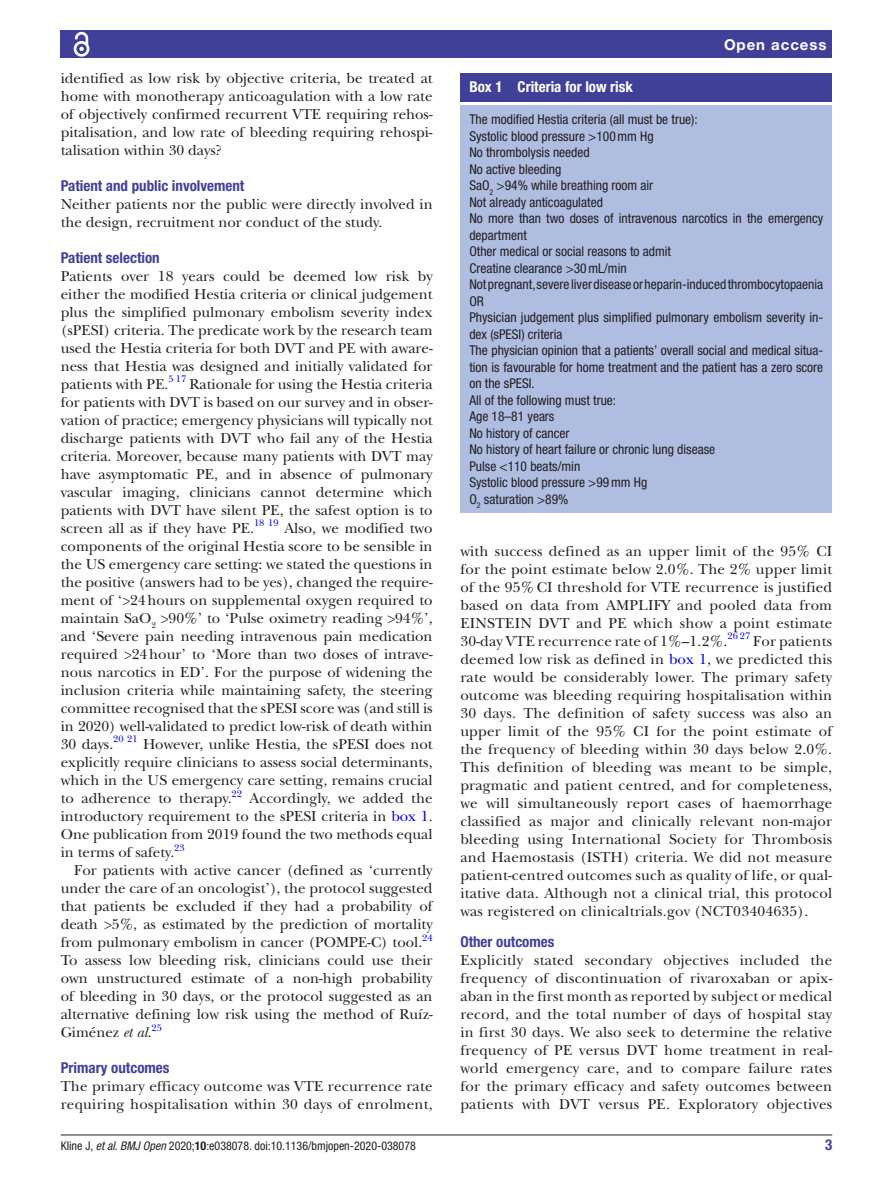
<style>
.page{position:relative;width:893px;height:1191px;background:#fff}
.page>*{position:absolute;margin:0;border:0;box-sizing:border-box;transform-origin:0 0}
.t1{font:15px/18px "New Baskerville";color:#231f20;text-align:justify}
.t2{font:700 condensed 15px "Helvetica Neue LT Std";color:#414099}
.t3{font:700 condensed 15px "Helvetica Neue LT Std";color:#fff}
.t4{font:700 15px "Helvetica Neue LT Std";letter-spacing:.065em;color:#fff}
.t5{font:condensed 13.5px/16.5px "Helvetica Neue LT Std";color:#231f20}
.t6{font:condensed 12px "Helvetica Neue LT Std";color:#231f20}
.t7{font:9.9px "New Baskerville";color:#00f}
.s1{color:#00f}
.s2{font-style:italic}
.s3{font-weight:700}
</style>
<div class="page">
<hr style="left:61px;top:1134px;width:771px;height:1px;background:#231f20">
<div style="left:61px;top:31px;width:771px;height:27px;background:#414099"></div>
<svg style="left:73px;top:31px;width:17px;height:26px"></svg>
<div style="left:460px;top:73px;width:372px;height:28px;background:#414099"></div>
<div style="left:460px;top:106px;width:372px;height:407px;background:#afbde1"></div>
<p class="t1" style="left:61px;top:69px;width:373px">identified as low risk by objective criteria, be treated at home with monotherapy anticoagulation with a low rate of objectively confirmed recurrent VTE requiring rehos&shy;pitalisation, and low rate of bleeding requiring rehospi&shy;talisation within 30 days?</p>
<p class="t2" style="left:61px;top:177px;width:185px">Patient and public involvement</p>
<p class="t1" style="left:61px;top:195px;width:373px">Neither patients nor the public were directly involved in the design, recruitment nor conduct of the study.</p>
<p class="t2" style="left:61px;top:249px;width:100px">Patient selection</p>
<p class="t1" style="left:61px;top:267px;width:373px">Patients over 18 years could be deemed low risk by either the modified Hestia criteria or clinical judgement plus the simplified pulmonary embolism severity index (sPESI) criteria. The predicate work by the research team used the Hestia criteria for both DVT and PE with aware&shy;ness that Hestia was designed and initially validated for patients with PE.</p>
<p class="t7" style="left:169px;top:373px;width:19px">5 17</p>
<p class="t1" style="left:61px;top:375px;width:373px;text-indent:129px">Rationale for using the Hestia criteria for patients with DVT is based on our survey and in obser&shy;vation of practice; emergency physicians will typically not discharge patients with DVT who fail any of the Hestia criteria. Moreover, because many patients with DVT may have asymptomatic PE, and in absence of pulmonary vascular imaging, clinicians cannot determine which patients with DVT have silent PE, the safest option is to screen all as if they have PE.</p>
<p class="t7" style="left:254px;top:517px;width:26px">18 19</p>
<p class="t1" style="left:61px;top:519px;width:373px;text-indent:224px">Also, we modified two components of the original Hestia score to be sensible in the US emergency care setting: we stated the questions in the positive (answers had to be yes), changed the require&shy;ment of ‘&gt;24hours on supplemental oxygen required to maintain SaO<sub>2</sub> &gt;90%’ to ‘Pulse oximetry reading &gt;94%’, and ‘Severe pain needing intravenous pain medication required &gt;24hour’ to ‘More than two doses of intrave&shy;nous narcotics in ED’. For the purpose of widening the inclusion criteria while maintaining safety, the steering committee recognised that the sPESI score was (and still is in 2020) well-validated to predict low-risk of death within 30 days.</p>
<p class="t7" style="left:113px;top:733px;width:26px">20 21</p>
<p class="t1" style="left:61px;top:735px;width:373px;text-indent:82px">However, unlike Hestia, the sPESI does not explicitly require clinicians to assess social determinants, which in the US emergency care setting, remains crucial to adherence to therapy.</p>
<p class="t7" style="left:232px;top:787px;width:12px">22</p>
<p class="t1" style="left:61px;top:789px;width:373px;text-indent:189px">Accordingly, we added the introductory requirement to the sPESI criteria in <span class="s1">box 1</span>.<br>One publication from 2019 found the two methods equal in terms of safety.<sup>23</sup></p>
<p class="t1" style="left:61px;top:861px;width:373px;text-indent:14px">For patients with active cancer (defined as ‘currently under the care of an oncologist’), the protocol suggested that patients be excluded if they had a probability of death &gt;5%, as estimated by the prediction of mortality from pulmonary embolism in cancer (POMPE-C) tool.</p>
<p class="t7" style="left:422px;top:931px;width:12px">24</p>
<p class="t1" style="left:61px;top:951px;width:373px">To assess low bleeding risk, clinicians could use their own unstructured estimate of a non-high probability of bleeding in 30 days, or the protocol suggested as an alternative defining low risk using the method of Ruíz-Giménez <span class="s2">et al</span>.</p>
<p class="t7" style="left:152px;top:1021px;width:12px">25</p>
<p class="t2" style="left:61px;top:1059px;width:110px">Primary outcomes</p>
<p class="t1" style="left:61px;top:1077px;width:373px">The primary efficacy outcome was VTE recurrence rate requiring hospitalisation within 30 days of enrolment,</p>
<p class="t4" style="left:724px;top:35px;width:104px">Open access</p>
<p class="t3" style="left:469px;top:78px;width:165px">Box 1 Criteria for low risk</p>
<p class="t5" style="left:469px;top:111px;width:355px">The modified Hestia criteria (all must be true):<br>Systolic blood pressure &gt;100mm Hg<br>No thrombolysis needed<br>No active bleeding<br>SaO<sub>2</sub> &gt;94% while breathing room air<br>Not already anticoagulated<br>No more than two doses of intravenous narcotics in the emergency department<br>Other medical or social reasons to admit<br>Creatine clearance &gt;30mL/min<br>Not pregnant, severe liver disease or heparin-induced thrombocytopaenia OR<br>Physician judgement plus simplified pulmonary embolism severity in&shy;dex (sPESI) criteria<br>The physician opinion that a patients’ overall social and medical situa&shy;tion is favourable for home treatment and the patient has a zero score on the sPESI.<br>All of the following must true:<br>Age 18–81 years<br>No history of cancer<br>No history of heart failure or chronic lung disease<br>Pulse &lt;110 beats/min<br>Systolic blood pressure &gt;99mm Hg<br>O<sub>2</sub> saturation &gt;89%</p>
<p class="t1" style="left:460px;top:542px;width:373px">with success defined as an upper limit of the 95% CI for the point estimate below 2.0%. The 2% upper limit of the 95% CI threshold for VTE recurrence is justified based on data from AMPLIFY and pooled data from EINSTEIN DVT and PE which show a point estimate 30-day VTE recurrence rate of 1%–1.2%.<sup>26</sup> <sup>27</sup> For patients deemed low risk as defined in <span class="s1">box 1</span>, we predicted this rate would be considerably lower. The primary safety outcome was bleeding requiring hospitalisation within 30 days. The definition of safety success was also an upper limit of the 95% CI for the point estimate of the frequency of bleeding within 30 days below 2.0%.<br>This definition of bleeding was meant to be simple, pragmatic and patient centred, and for completeness, we will simultaneously report cases of haemorrhage classified as major and clinically relevant non-major bleeding using International Society for Thrombosis and Haemostasis (ISTH) criteria. We did not measure patient-centred outcomes such as quality of life, or qual&shy;itative data. Although not a clinical trial, this protocol was registered on clinicaltrials.gov (NCT03404635).</p>
<p class="t2" style="left:460px;top:933px;width:96px">Other outcomes</p>
<p class="t1" style="left:460px;top:951px;width:373px">Explicitly stated secondary objectives included the frequency of discontinuation of rivaroxaban or apix&shy;aban in the first month as reported by subject or medical record, and the total number of days of hospital stay in first 30 days. We also seek to determine the relative frequency of PE versus DVT home treatment in real&shy;world emergency care, and to compare failure rates for the primary efficacy and safety outcomes between patients with DVT versus PE. Exploratory objectives</p>
<p class="t6" style="left:61px;top:1138px;width:357px">Kline J, <span class="s2">et al</span>. <span class="s2">BMJ Open</span> 2020;<span class="s3">10</span>:e038078. doi:10.1136/bmjopen-2020-038078</p>
<p class="t2" style="left:825px;top:1135px;width:9px">3</p>
</div>
